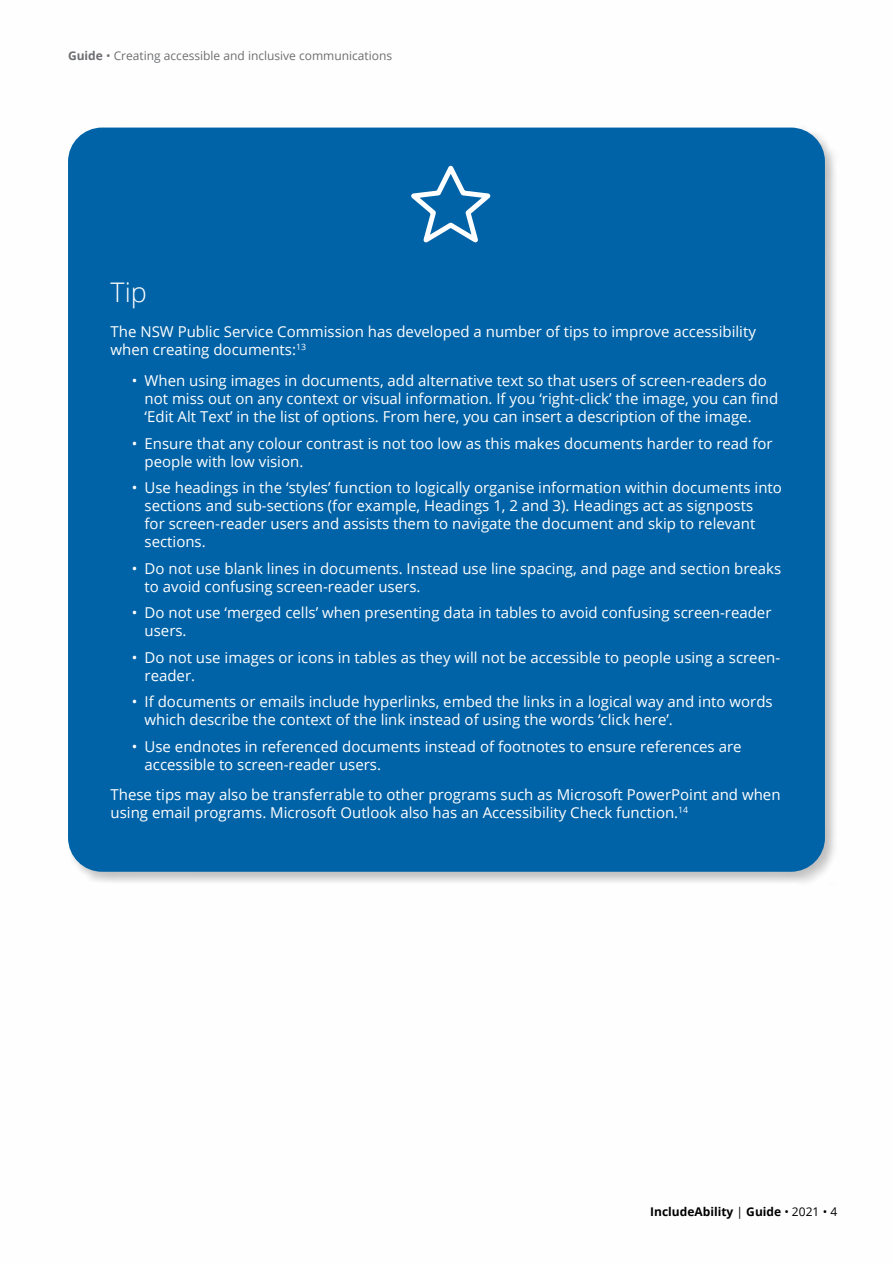
<style>
.page{position:relative;width:893px;height:1263px;background:#fff}
.page>*{position:absolute;margin:0;border:0;box-sizing:border-box;transform-origin:0 0}
.Case_Study_Heading_2{font:300 27px "Open Sans";color:#fff}
.Normal_White{font:15px/18px "Open Sans";color:#fff}
.t1{font:12px "Open Sans";color:#6d6e71}
.t2{font:700 12px "Open Sans";color:#000}
.s1{font-weight:700}
.s2{font-weight:400}
</style>
<div class="page">
<div style="left:66px;top:126px;width:773px;height:760px;background:#000;opacity:.25"></div>
<div style="left:68px;top:128px;width:757px;height:744px;background:#0063a7;border-radius:34px"></div>
<svg style="left:411px;top:166px;width:79px;height:76px"></svg>
<p class="t1" style="left:68px;top:48px;width:326px"><span class="s1">Guide</span> • Creating accessible and inclusive communications</p>
<p class="Case_Study_Heading_2" style="left:111px;top:274px;width:38px">Tip</p>
<p class="Normal_White" style="left:111px;top:322px;width:647px">The NSW Public Service Commission has developed a number of tips to improve accessibility when creating documents:<sup>13</sup></p>
<p class="Normal_White" style="left:145px;top:371px;width:635px;text-indent:-13px">• When using images in documents, add alternative text so that users of screen-readers do not miss out on any context or visual information. If you ‘right-click’ the image, you can find ‘Edit Alt Text’ in the list of options. From here, you can insert a description of the image.</p>
<p class="Normal_White" style="left:145px;top:434px;width:629px;text-indent:-13px">• Ensure that any colour contrast is not too low as this makes documents harder to read for people with low vision.</p>
<p class="Normal_White" style="left:145px;top:478px;width:639px;text-indent:-13px">• Use headings in the ‘styles’ function to logically organise information within documents into sections and sub-sections (for example, Headings 1, 2 and 3). Headings act as signposts<br>for screen-reader users and assists them to navigate the document and skip to relevant sections.</p>
<p class="Normal_White" style="left:145px;top:559px;width:638px;text-indent:-13px">• Do not use blank lines in documents. Instead use line spacing, and page and section breaks to avoid confusing screen-reader users.</p>
<p class="Normal_White" style="left:145px;top:603px;width:628px;text-indent:-13px">• Do not use ‘merged cells’ when presenting data in tables to avoid confusing screen-reader users.</p>
<p class="Normal_White" style="left:145px;top:648px;width:637px;text-indent:-13px">• Do not use images or icons in tables as they will not be accessible to people using a screen&shy;reader.</p>
<p class="Normal_White" style="left:145px;top:692px;width:630px;text-indent:-13px">• If documents or emails include hyperlinks, embed the links in a logical way and into words which describe the context of the link instead of using the words ‘click here’.</p>
<p class="Normal_White" style="left:145px;top:737px;width:598px;text-indent:-13px">• Use endnotes in referenced documents instead of footnotes to ensure references are accessible to screen-reader users.</p>
<p class="Normal_White" style="left:111px;top:785px;width:671px">These tips may also be transferrable to other programs such as Microsoft PowerPoint and when using email programs. Microsoft Outlook also has an Accessibility Check function.<sup>14</sup></p>
<p class="t2" style="left:650px;top:1203px;width:189px">IncludeAbility <span class="s2">|</span> Guide <span class="s2">• 2021 • 4</span></p>
</div>
